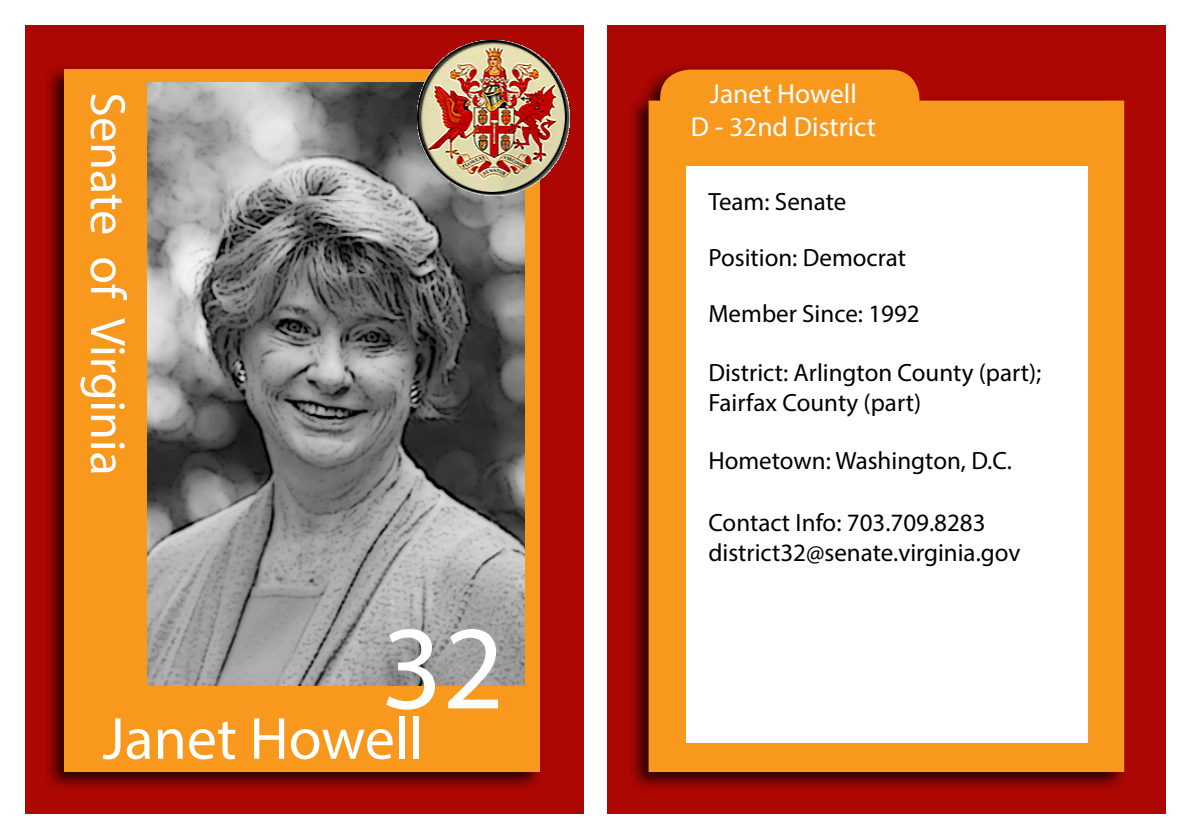
<style>
.page{position:relative;width:1188px;height:838px;background:#fff}
.page>*{position:absolute;margin:0;border:0;box-sizing:border-box;transform-origin:0 0}
.t1{font:120px "Myriad Pro";color:#fff}
.t2{font:60px "Myriad Pro";color:#fff}
.t3{font:50px "Myriad Pro";color:#fff}
.t4{font:27.5px "Myriad Pro";color:#fff}
.t5{font:25px/30px "Myriad Pro";color:#000}
</style>
<div class="page">
<div style="left:25px;top:25px;width:558px;height:788px;background:#ac0703"></div>
<div style="left:608px;top:25px;width:558px;height:788px;background:#ac0703"></div>
<div style="left:43px;top:64px;width:501px;height:728px;background:#000;opacity:.75"></div>
<div style="left:65px;top:70px;width:475px;height:702px;background:#f8981d"></div>
<img style="left:147px;top:82px;width:377px;height:603px">
<div style="left:626px;top:64px;width:502px;height:727px;background:#000;opacity:.75"></div>
<svg style="left:648px;top:70px;width:476px;height:702px;background:#f28e1c"></svg>
<div style="left:686px;top:166px;width:401px;height:576px;background:#fff"></div>
<img style="left:417px;top:40px;width:152px;height:156px">
<p class="t3" style="left:139px;top:92px;width:385px;rotate:90deg">Senate of Virginia</p>
<p class="t1" style="left:381px;top:594px;width:125px">32</p>
<p class="t2" style="left:102px;top:701px;width:322px">Janet Howell</p>
<p class="t4" style="left:710px;top:77px;width:148px">Janet Howell</p>
<p class="t4" style="left:690px;top:110px;width:187px">D - 32nd District</p>
<p class="t5" style="left:708px;top:186px;width:140px">Team: Senate</p>
<p class="t5" style="left:708px;top:242px;width:199px">Position: Democrat</p>
<p class="t5" style="left:708px;top:298px;width:213px">Member Since: 1992</p>
<p class="t5" style="left:708px;top:357px;width:334px">District: Arlington County (part);<br>Fairfax County (part)</p>
<p class="t5" style="left:708px;top:445px;width:305px">Hometown: Washington, D.C.</p>
<p class="t5" style="left:708px;top:507px;width:313px">Contact Info: 703.709.8283 district32@senate.virginia.gov</p>
</div>
